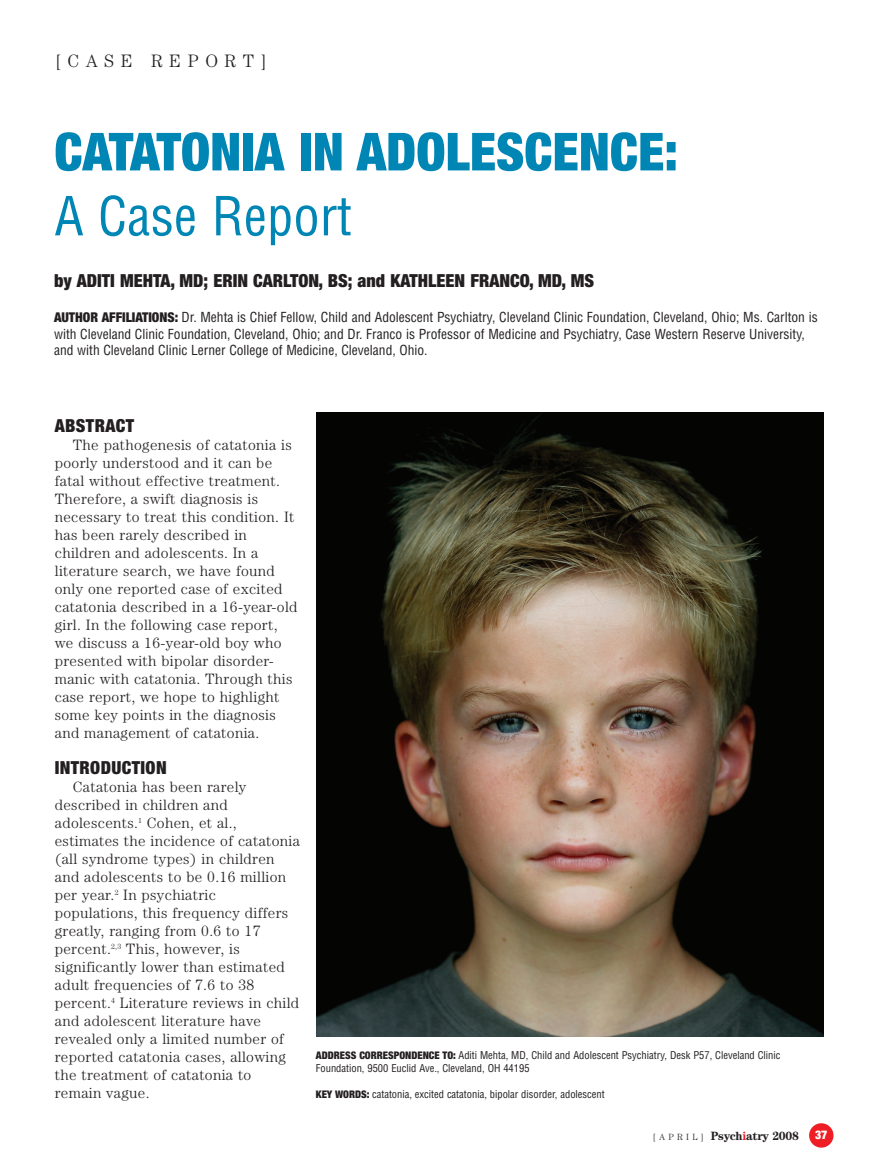
<style>
.page{position:relative;width:878px;height:1175px;background:#fff}
.page>*{position:absolute;margin:0;border:0;box-sizing:border-box;transform-origin:0 0}
.t1{font:900 condensed 52.5px "Helvetica Neue LT Std";color:#0086b5}
.t2{font:condensed 52.5px "Helvetica";color:#0086b5}
.t3{font:900 condensed 18px "Helvetica Neue LT Std";color:#231f20}
.t4{font:900 condensed 18px "Helvetica Neue LT Std";letter-spacing:.02em;color:#231f20}
.t5{font:300 18px "Century Std";letter-spacing:.365em;color:#231f20}
.t6{font:300 15px/18px "Century Std";letter-spacing:.02em;color:#231f20}
.t7{font:condensed 13.5px/16.5px "Helvetica";color:#231f20}
.t8{font:700 12px "Century Std";letter-spacing:-.025em;color:#231f20}
.t9{font:900 condensed 12px "Helvetica Neue LT Std";color:#fff}
.t10{font:condensed 10.5px/13px "Helvetica";color:#231f20}
.s1{font-family:"Helvetica Neue LT Std";font-weight:900}
.s2{font-weight:300;font-size:9px}
.s3{color:#ee1e24}
</style>
<div class="page">
<div style="left:809px;top:1123px;width:24px;height:24px;background:#ee1e24;border-radius:50%"></div>
<img style="left:316px;top:413px;width:508px;height:623px">
<p class="t5" style="left:56px;top:55px;width:212px">[CASE REPORT]</p>
<h1 class="t1" style="left:54px;top:133px;width:625px">CATATONIA IN ADOLESCENCE:</h1>
<h1 class="t2" style="left:54px;top:186px;width:299px">A Case Report</h1>
<p class="t3" style="left:54px;top:274px;width:541px">by ADITI MEHTA, MD; ERIN CARLTON, BS; and KATHLEEN FRANCO, MD, MS</p>
<p class="t7" style="left:54px;top:309px;width:765px"><span class="s1">AUTHOR AFFILIATIONS:</span> Dr. Mehta is Chief Fellow, Child and Adolescent Psychiatry, Cleveland Clinic Foundation, Cleveland, Ohio; Ms. Carlton is with Cleveland Clinic Foundation, Cleveland, Ohio; and Dr. Franco is Professor of Medicine and Psychiatry, Case Western Reserve University, and with Cleveland Clinic Lerner College of Medicine, Cleveland, Ohio.</p>
<p class="t4" style="left:55px;top:419px;width:81px">ABSTRACT</p>
<p class="t6" style="left:55px;top:437px;width:244px;text-indent:18px">The pathogenesis of catatonia is poorly understood and it can be fatal without effective treatment.<br>Therefore, a swift diagnosis is necessary to treat this condition. It has been rarely described in children and adolescents. In a literature search, we have found only one reported case of excited catatonia described in a 16-year-old girl. In the following case report, we discuss a 16-year-old boy who presented with bipolar disorder&shy;manic with catatonia. Through this case report, we hope to highlight some key points in the diagnosis and management of catatonia.</p>
<p class="t4" style="left:55px;top:761px;width:113px">INTRODUCTION</p>
<p class="t6" style="left:55px;top:779px;width:247px;text-indent:18px">Catatonia has been rarely described in children and adolescents.<sup>1</sup> Cohen, et al., estimates the incidence of catatonia (all syndrome types) in children and adolescents to be 0.16 million per year.<sup>2</sup> In psychiatric populations, this frequency differs greatly, ranging from 0.6 to 17 percent.<sup>2,3</sup> This, however, is significantly lower than estimated adult frequencies of 7.6 to 38 percent.<sup>4</sup> Literature reviews in child and adolescent literature have revealed only a limited number of reported catatonia cases, allowing the treatment of catatonia to remain vague.</p>
<p class="t10" style="left:316px;top:1049px;width:466px"><span class="s1">ADDRESS CORRESPONDENCE TO:</span> Aditi Mehta, MD, Child and Adolescent Psychiatry, Desk P57, Cleveland Clinic<br>Foundation, 9500 Euclid Ave., Cleveland, OH 44195</p>
<p class="t10" style="left:316px;top:1087px;width:290px"><span class="s1">KEY WORDS:</span> catatonia, excited catatonia, bipolar disorder, adolescent</p>
<p class="t8" style="left:653px;top:1131px;width:147px"><span class="s2">[ A P R I L ]</span> Psych<span class="s3">i</span>atry 2008</p>
<p class="t9" style="left:815px;top:1130px;width:14px">37</p>
</div>
